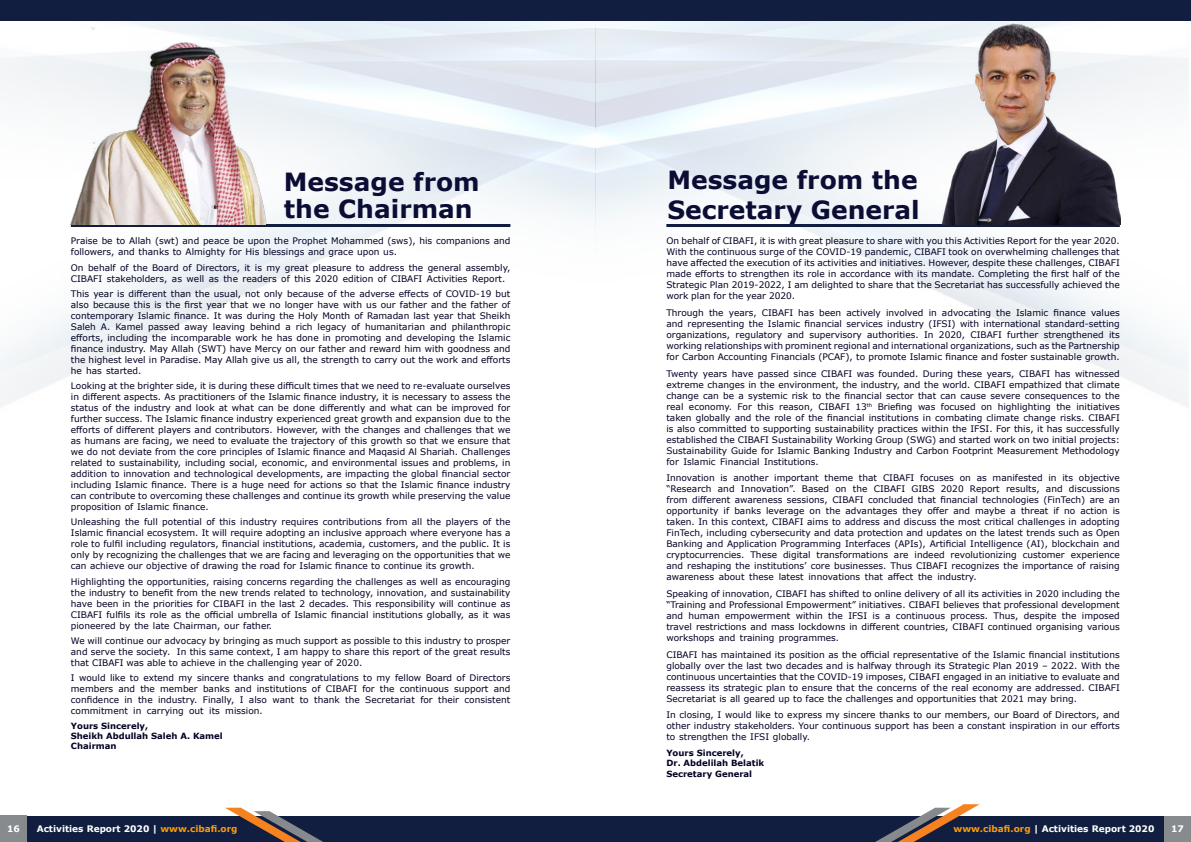
<style>
.page{position:relative;width:1191px;height:842px;background:#fff}
.page>*{position:absolute;margin:0;border:0;box-sizing:border-box;transform-origin:0 0}
.t1{font:700 25px/27px "Verdana";color:#0b0d35}
.t2{font:9px/11px "Verdana";color:#020023;text-align:justify}
.t3{font:700 9px "Verdana";color:#fff}
.t4{font:700 8.5px/10.2px "Verdana";color:#020023}
.s1{color:#ff9c07}
</style>
<div class="page">
<div style="left:0;top:816px;width:1191px;height:26px;background:#111e40"></div>
<div style="left:1164px;top:816px;width:27px;height:26px;background:#878b8e"></div>
<div style="left:0;top:816px;width:27px;height:26px;background:#878b8e"></div>
<img style="left:0;top:21px;width:1188px;height:386px">
<div style="left:0;top:0;width:1191px;height:21px;background:#111e40"></div>
<svg style="left:875px;top:804px;width:104px;height:38px"></svg>
<svg style="left:225px;top:807px;width:98px;height:35px"></svg>
<hr style="left:71px;top:224px;width:439px;height:3px;background:#111e40">
<hr style="left:666px;top:224px;width:453px;height:3px;background:#111e40">
<img style="left:67px;top:28px;width:203px;height:196px">
<img style="left:938px;top:21px;width:183px;height:203px">
<h1 class="t1" style="left:284px;top:168px;width:197px">Message from the Chairman</h1>
<h1 class="t1" style="left:667px;top:165px;width:254px;line-height:30px">Message from the<br>Secretary General</h1>
<p class="t2" style="left:666px;top:235px;width:455px">On behalf of CIBAFI, it is with great pleasure to share with you this Activities Report for the year 2020.<br>With the continuous surge of the COVID-19 pandemic, CIBAFI took on overwhelming challenges that have affected the execution of its activities and initiatives. However, despite these challenges, CIBAFI made efforts to strengthen its role in accordance with its mandate. Completing the first half of the Strategic Plan 2019-2022, I am delighted to share that the Secretariat has successfully achieved the work plan for the year 2020.</p>
<p class="t2" style="left:666px;top:307px;width:455px">Through the years, CIBAFI has been actively involved in advocating the Islamic finance values and representing the Islamic financial services industry (IFSI) with international standard-setting organizations, regulatory and supervisory authorities. In 2020, CIBAFI further strengthened its working relationships with prominent regional and international organizations, such as the Partnership for Carbon Accounting Financials (PCAF), to promote Islamic finance and foster sustainable growth.</p>
<p class="t2" style="left:666px;top:368px;width:455px">Twenty years have passed since CIBAFI was founded. During these years, CIBAFI has witnessed extreme changes in the environment, the industry, and the world. CIBAFI empathized that climate change can be a systemic risk to the financial sector that can cause severe consequences to the real economy. For this reason, CIBAFI 13<sup>th</sup> Briefing was focused on highlighting the initiatives taken globally and the role of the financial institutions in combating climate change risks. CIBAFI is also committed to supporting sustainability practices within the IFSI. For this, it has successfully established the CIBAFI Sustainability Working Group (SWG) and started work on two initial projects:<br>Sustainability Guide for Islamic Banking Industry and Carbon Footprint Measurement Methodology for Islamic Financial Institutions.</p>
<p class="t2" style="left:666px;top:472px;width:455px">Innovation is another important theme that CIBAFI focuses on as manifested in its objective “Research and Innovation”. Based on the CIBAFI GIBS 2020 Report results, and discussions from different awareness sessions, CIBAFI concluded that financial technologies (FinTech) are an opportunity if banks leverage on the advantages they offer and maybe a threat if no action is taken. In this context, CIBAFI aims to address and discuss the most critical challenges in adopting FinTech, including cybersecurity and data protection and updates on the latest trends such as Open Banking and Application Programming Interfaces (APIs), Artificial Intelligence (AI), blockchain and cryptocurrencies. These digital transformations are indeed revolutionizing customer experience and reshaping the institutions’ core businesses. Thus CIBAFI recognizes the importance of raising awareness about these latest innovations that affect the industry.</p>
<p class="t2" style="left:666px;top:588px;width:455px">Speaking of innovation, CIBAFI has shifted to online delivery of all its activities in 2020 including the “Training and Professional Empowerment” initiatives. CIBAFI believes that professional development and human empowerment within the IFSI is a continuous process. Thus, despite the imposed travel restrictions and mass lockdowns in different countries, CIBAFI continued organising various workshops and training programmes.</p>
<p class="t2" style="left:666px;top:649px;width:455px">CIBAFI has maintained its position as the official representative of the Islamic financial institutions globally over the last two decades and is halfway through its Strategic Plan 2019 – 2022. With the continuous uncertainties that the COVID-19 imposes, CIBAFI engaged in an initiative to evaluate and reassess its strategic plan to ensure that the concerns of the real economy are addressed. CIBAFI Secretariat is all geared up to face the challenges and opportunities that 2021 may bring.</p>
<p class="t2" style="left:666px;top:709px;width:455px">In closing, I would like to express my sincere thanks to our members, our Board of Directors, and other industry stakeholders. Your continuous support has been a constant inspiration in our efforts to strengthen the IFSI globally.</p>
<p class="t4" style="left:666px;top:748px;width:99px">Yours Sincerely,<br>Dr. Abdelilah Belatik</p>
<p class="t4" style="left:666px;top:769px;width:87px">Secretary General</p>
<p class="t2" style="left:71px;top:235px;width:441px">Praise be to Allah (swt) and peace be upon the Prophet Mohammed (sws), his companions and followers, and thanks to Almighty for His blessings and grace upon us.</p>
<p class="t2" style="left:71px;top:262px;width:441px">On behalf of the Board of Directors, it is my great pleasure to address the general assembly,<br>CIBAFI stakeholders, as well as the readers of this 2020 edition of CIBAFI Activities Report.</p>
<p class="t2" style="left:71px;top:288px;width:441px">This year is different than the usual, not only because of the adverse effects of COVID-19 but also because this is the first year that we no longer have with us our father and the father of contemporary Islamic finance. It was during the Holy Month of Ramadan last year that Sheikh Saleh A. Kamel passed away leaving behind a rich legacy of humanitarian and philanthropic efforts, including the incomparable work he has done in promoting and developing the Islamic finance industry. May Allah (SWT) have Mercy on our father and reward him with goodness and the highest level in Paradise. May Allah give us all, the strength to carry out the work and efforts he has started.</p>
<p class="t2" style="left:71px;top:380px;width:441px">Looking at the brighter side, it is during these difficult times that we need to re-evaluate ourselves in different aspects. As practitioners of the Islamic finance industry, it is necessary to assess the status of the industry and look at what can be done differently and what can be improved for further success. The Islamic finance industry experienced great growth and expansion due to the efforts of different players and contributors. However, with the changes and challenges that we as humans are facing, we need to evaluate the trajectory of this growth so that we ensure that we do not deviate from the core principles of Islamic finance and Maqasid Al Shariah. Challenges related to sustainability, including social, economic, and environmental issues and problems, in addition to innovation and technological developments, are impacting the global financial sector including Islamic finance. There is a huge need for actions so that the Islamic finance industry can contribute to overcoming these challenges and continue its growth while preserving the value proposition of Islamic finance.</p>
<p class="t2" style="left:71px;top:516px;width:441px">Unleashing the full potential of this industry requires contributions from all the players of the Islamic financial ecosystem. It will require adopting an inclusive approach where everyone has a role to fulfil including regulators, financial institutions, academia, customers, and the public. It is only by recognizing the challenges that we are facing and leveraging on the opportunities that we can achieve our objective of drawing the road for Islamic finance to continue its growth.</p>
<p class="t2" style="left:71px;top:576px;width:441px">Highlighting the opportunities, raising concerns regarding the challenges as well as encouraging the industry to benefit from the new trends related to technology, innovation, and sustainability have been in the priorities for CIBAFI in the last 2 decades. This responsibility will continue as CIBAFI fulfils its role as the official umbrella of Islamic financial institutions globally, as it was pioneered by the late Chairman, our father.</p>
<p class="t2" style="left:71px;top:635px;width:441px">We will continue our advocacy by bringing as much support as possible to this industry to prosper and serve the society. In this same context, I am happy to share this report of the great results that CIBAFI was able to achieve in the challenging year of 2020.</p>
<p class="t2" style="left:71px;top:672px;width:441px">I would like to extend my sincere thanks and congratulations to my fellow Board of Directors members and the member banks and institutions of CIBAFI for the continuous support and confidence in the industry. Finally, I also want to thank the Secretariat for their consistent commitment in carrying out its mission.</p>
<p class="t4" style="left:71px;top:720px;width:153px">Yours Sincerely,<br>Sheikh Abdullah Saleh A. Kamel<br>Chairman</p>
<p class="t3" style="left:7px;top:822px;width:14px">16</p>
<p class="t3" style="left:37px;top:823px;width:202px">Activities Report 2020 | <span class="s1">www.cibafi.org</span></p>
<p class="t3" style="left:953px;top:823px;width:202px"><span class="s1">www.cibafi.org</span> | Activities Report 2020</p>
<p class="t3" style="left:1171px;top:822px;width:14px">17</p>
</div>
